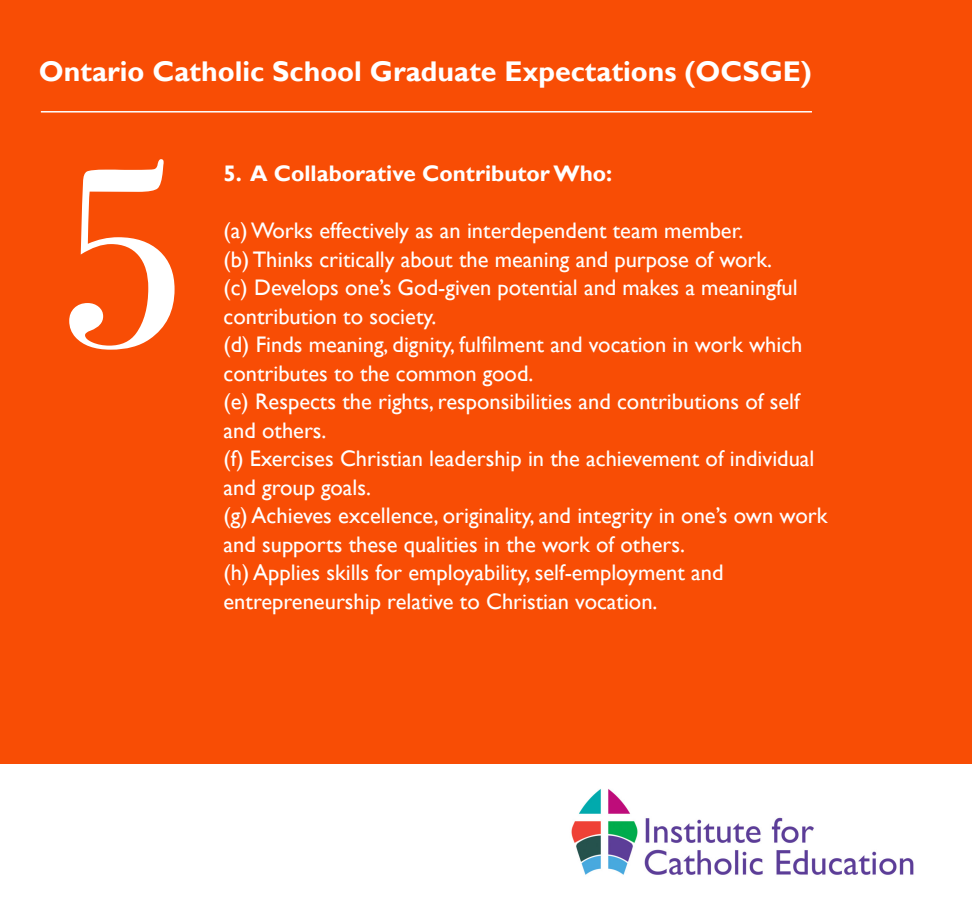
<style>
.page{position:relative;width:972px;height:918px;background:#fff}
.page>*{position:absolute;margin:0;border:0;box-sizing:border-box;transform-origin:0 0}
.t1{font:255px "Bodoni Svty Two ITCTT";color:#fff}
.t2{font:700 28.5px "Gill Sans";color:#fff}
.t3{font:22.5px/28.5px "Gill Sans";color:#fff}
.t4{font:700 22.5px "Gill Sans";color:#fff}
</style>
<div class="page">
<div style="left:0;top:0;width:972px;height:764px;background:#f84d05"></div>
<img style="left:571px;top:789px;width:343px;height:86px">
<hr style="left:41px;top:111px;width:771px;height:2px;background:#fff">
<p class="t2" style="left:39px;top:54px;width:775px">Ontario Catholic School Graduate Expectations (OCSGE)</p>
<p class="t1" style="left:55px;top:51px;width:137px">5</p>
<p class="t4" style="left:224px;top:160px;width:390px">5. A Collaborative Contributor Who:</p>
<p class="t3" style="left:224px;top:217px;width:521px">(a) Works effectively as an interdependent team member.</p>
<p class="t3" style="left:224px;top:245px;width:550px">(b) Thinks critically about the meaning and purpose of work.</p>
<p class="t3" style="left:224px;top:274px;width:576px">(c) Develops one’s God-given potential and makes a meaningful</p>
<p class="t3" style="left:224px;top:302px;width:214px">contribution to society.</p>
<p class="t3" style="left:224px;top:331px;width:581px">(d) Finds meaning, dignity, fulfilment and vocation in work which</p>
<p class="t3" style="left:224px;top:359px;width:311px">contributes to the common good.</p>
<p class="t3" style="left:224px;top:388px;width:578px">(e) Respects the rights, responsibilities and contributions of self and others.</p>
<p class="t3" style="left:224px;top:445px;width:593px">(f) Exercises Christian leadership in the achievement of individual and group goals.</p>
<p class="t3" style="left:224px;top:502px;width:605px">(g) Achieves excellence, originality, and integrity in one’s own work and supports these qualities in the work of others.</p>
<p class="t3" style="left:224px;top:559px;width:502px">(h) Applies skills for employability, self-employment and entrepreneurship relative to Christian vocation.</p>
</div>
